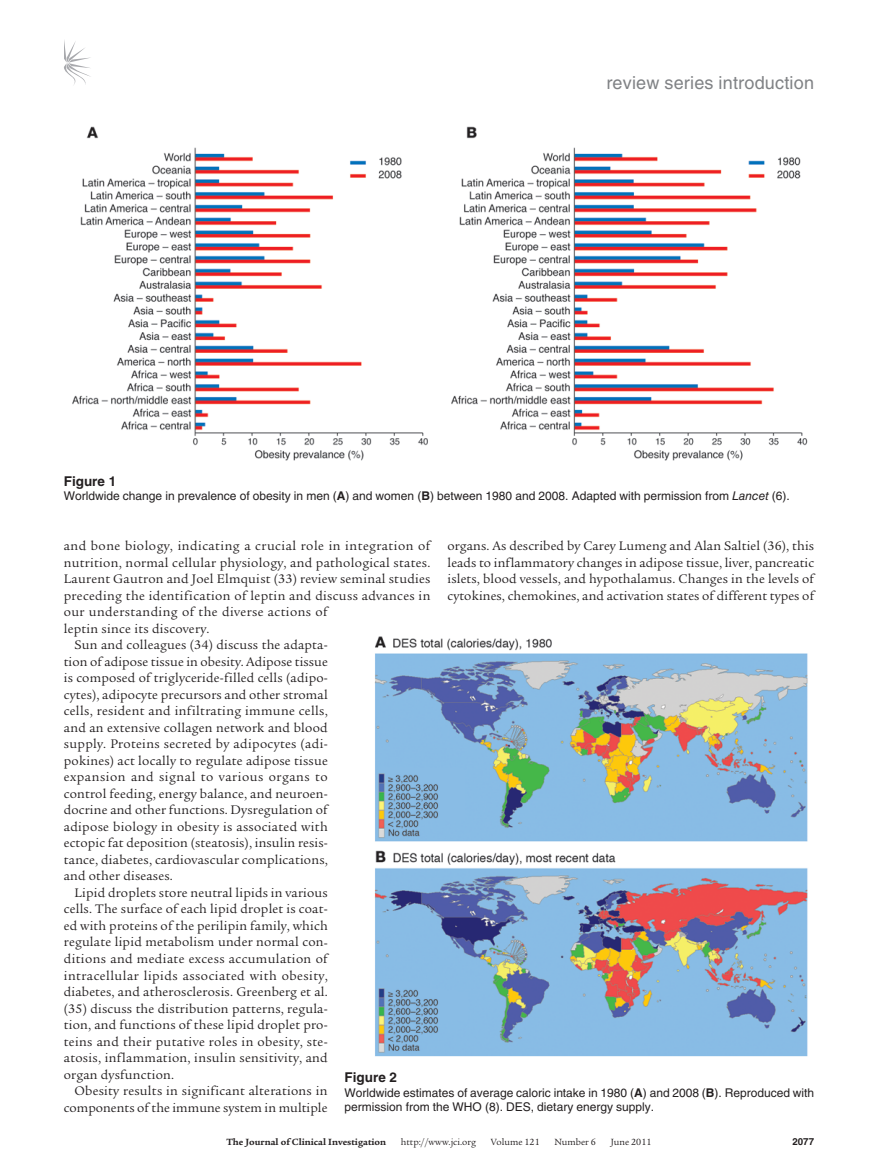
<style>
.page{position:relative;width:878px;height:1175px;background:#fff}
.page>*{position:absolute;margin:0;border:0;box-sizing:border-box;transform-origin:0 0}
.t1{font:18px "Helvetica LT Std";letter-spacing:.01em;color:#808285}
.t2{font:13.5px/16.5px "Legacy Serif Std";letter-spacing:.015em;color:#231f20;text-align:justify}
.t3{font:13.5px "Legacy Serif Std";letter-spacing:.035em;color:#231f20}
.t4{font:13.5px "Legacy Serif Std";letter-spacing:.04em;color:#231f20}
.t5{font:700 13.5px "Helvetica LT Std";color:#231f20}
.t6{font:12px/14.7px "Helvetica LT Std";color:#231f20}
.t7{font:9.75px "Legacy Serif Std";color:#231f20}
.t8{font:700 9.75px "Legacy Serif Std";color:#231f20}
.t9{font:700 9.75px "Helvetica LT Std";color:#231f20}
.s1{font-weight:700}
.s2{font-style:italic}
</style>
<div class="page">
<svg style="left:64px;top:40px;width:27px;height:45px"></svg>
<img style="left:72px;top:126px;width:736px;height:335px">
<img style="left:374px;top:636px;width:434px;height:421px">
<h1 class="t1" style="left:606px;top:73px;width:209px">review series introduction</h1>
<p class="t5" style="left:64px;top:472px;width:54px">Figure 1</p>
<p class="t6" style="left:64px;top:488px;width:727px">Worldwide change in prevalence of obesity in men (<span class="s1">A</span>) and women (<span class="s1">B</span>) between 1980 and 2008. Adapted with permission from <span class="s2">Lancet</span> (6).</p>
<p class="t2" style="left:447px;top:538px;width:368px">organs. As described by Carey Lumeng and Alan Saltiel (36), this leads to inflammatory changes in adipose tissue, liver, pancreatic islets, blood vessels, and hypothalamus. Changes in the levels of cytokines, chemokines, and activation states of different types of</p>
<p class="t3" style="left:64px;top:538px;width:368px">and bone biology, indicating a crucial role in integration of</p>
<p class="t2" style="left:64px;top:554px;width:368px">nutrition, normal cellular physiology, and pathological states.</p>
<p class="t2" style="left:64px;top:571px;width:368px">Laurent Gautron and Joel Elmquist (33) review seminal studies</p>
<p class="t2" style="left:64px;top:587px;width:368px">preceding the identification of leptin and discuss advances in</p>
<p class="t2" style="left:64px;top:604px;width:265px">our understanding of the diverse actions of</p>
<p class="t2" style="left:64px;top:620px;width:147px">leptin since its discovery.</p>
<p class="t2" style="left:74px;top:637px;width:255px">Sun and colleagues (34) discuss the adapta-</p>
<p class="t2" style="left:64px;top:653px;width:265px">tion of adipose tissue in obesity. Adipose tissue</p>
<p class="t2" style="left:64px;top:670px;width:265px">is composed of triglyceride-filled cells (adipo-</p>
<p class="t2" style="left:64px;top:686px;width:265px">cytes), adipocyte precursors and other stromal</p>
<p class="t2" style="left:64px;top:703px;width:265px">cells, resident and infiltrating immune cells,</p>
<p class="t2" style="left:64px;top:719px;width:265px">and an extensive collagen network and blood</p>
<p class="t2" style="left:64px;top:736px;width:265px">supply. Proteins secreted by adipocytes (adi-</p>
<p class="t2" style="left:64px;top:752px;width:265px">pokines) act locally to regulate adipose tissue</p>
<p class="t4" style="left:64px;top:769px;width:265px">expansion and signal to various organs to</p>
<p class="t2" style="left:64px;top:785px;width:265px">control feeding, energy balance, and neuroen-</p>
<p class="t2" style="left:64px;top:802px;width:265px">docrine and other functions. Dysregulation of</p>
<p class="t2" style="left:64px;top:818px;width:265px">adipose biology in obesity is associated with</p>
<p class="t2" style="left:64px;top:835px;width:265px">ectopic fat deposition (steatosis), insulin resis-</p>
<p class="t2" style="left:64px;top:851px;width:265px">tance, diabetes, cardiovascular complications,</p>
<p class="t2" style="left:64px;top:868px;width:110px">and other diseases.</p>
<p class="t2" style="left:74px;top:884px;width:255px">Lipid droplets store neutral lipids in various</p>
<p class="t2" style="left:64px;top:901px;width:265px">cells. The surface of each lipid droplet is coat-</p>
<p class="t2" style="left:64px;top:917px;width:265px">ed with proteins of the perilipin family, which</p>
<p class="t2" style="left:64px;top:934px;width:265px">regulate lipid metabolism under normal con-</p>
<p class="t2" style="left:64px;top:950px;width:265px">ditions and mediate excess accumulation of</p>
<p class="t3" style="left:64px;top:967px;width:265px">intracellular lipids associated with obesity,</p>
<p class="t2" style="left:64px;top:983px;width:265px">diabetes, and atherosclerosis. Greenberg et al.</p>
<p class="t2" style="left:64px;top:1000px;width:265px">(35) discuss the distribution patterns, regula-</p>
<p class="t2" style="left:64px;top:1016px;width:265px">tion, and functions of these lipid droplet pro-</p>
<p class="t2" style="left:64px;top:1033px;width:265px">teins and their putative roles in obesity, ste-</p>
<p class="t2" style="left:64px;top:1049px;width:265px">atosis, inflammation, insulin sensitivity, and</p>
<p class="t2" style="left:64px;top:1066px;width:112px">organ dysfunction.</p>
<p class="t2" style="left:74px;top:1082px;width:254px">Obesity results in significant alterations in</p>
<p class="t2" style="left:64px;top:1099px;width:265px">components of the immune system in multiple</p>
<p class="t5" style="left:344px;top:1068px;width:54px">Figure 2</p>
<p class="t6" style="left:344px;top:1085px;width:471px">Worldwide estimates of average caloric intake in 1980 (<span class="s1">A</span>) and 2008 (<span class="s1">B</span>). Reproduced with permission from the WHO (8). DES, dietary energy supply.</p>
<p class="t8" style="left:226px;top:1135px;width:161px">The Journal of Clinical Investigation</p>
<p class="t7" style="left:401px;top:1136px;width:77px">http://www.jci.org</p>
<p class="t7" style="left:491px;top:1136px;width:50px">Volume 121</p>
<p class="t7" style="left:554px;top:1136px;width:43px">Number 6</p>
<p class="t7" style="left:610px;top:1136px;width:42px">June 2011</p>
<p class="t9" style="left:792px;top:1135px;width:23px">2077</p>
</div>
